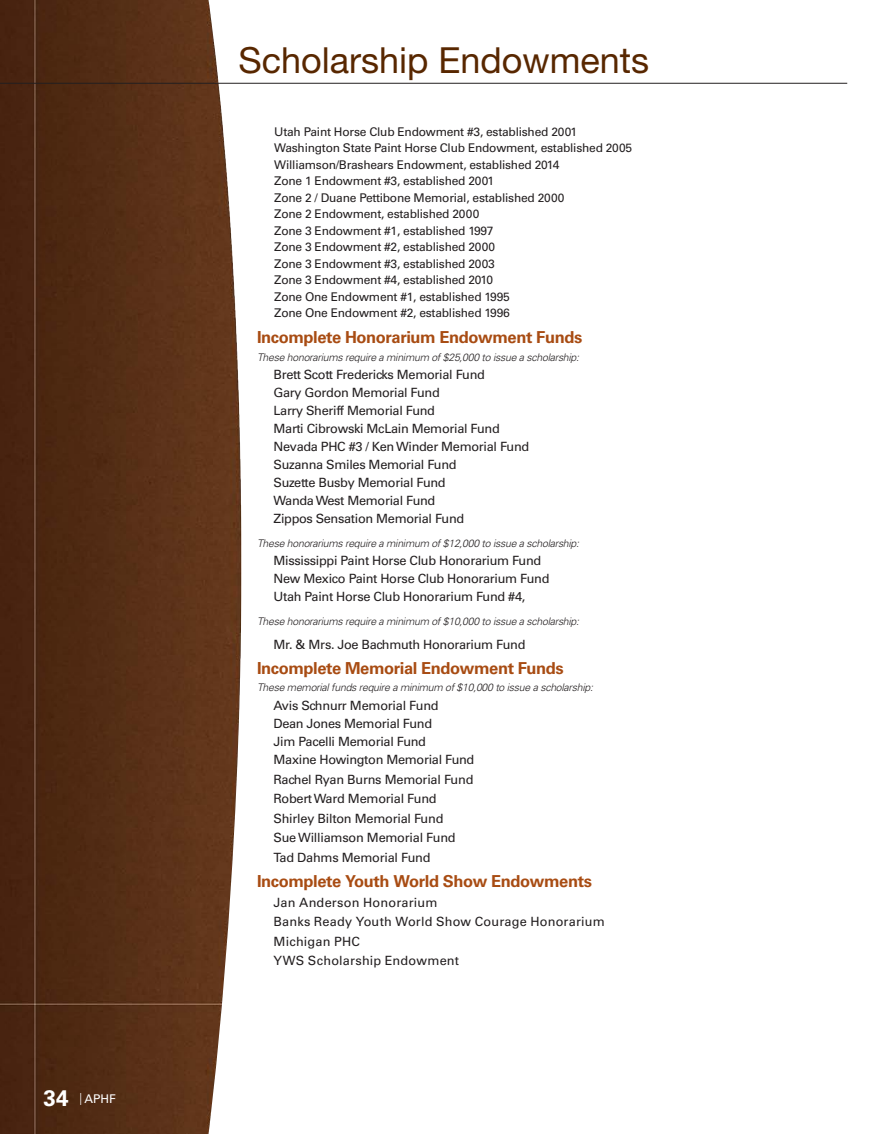
<style>
.page{position:relative;width:891px;height:1134px;background:#fff}
.page>*{position:absolute;margin:0;border:0;box-sizing:border-box;transform-origin:0 0}
._2012PageSection{font:36px "Helvetica Neue";color:#582700}
.t1{font:700 22.5px "Univers";color:#fff}
.List_2{font:700 16.5px "Univers";letter-spacing:-.025em;color:#a84c13}
.List_2-2{font:12.75px "Univers";letter-spacing:-.025em;color:#231f20}
.List_2-3{font:12.75px "Univers";letter-spacing:.015em;color:#231f20}
.List_2-4{font:12.75px "Univers";letter-spacing:.01em;color:#231f20}
._2011AR_Body_Copy{font:12px "Univers";letter-spacing:-.02em;color:#231f20}
.t2{font:12px "Univers";color:#fff;scale:.65 1}
.List_2-5{font:italic 300 10.5px "Univers";letter-spacing:-.025em;color:#231f20}
</style>
<div class="page">
<img style="left:0;top:0;width:242px;height:1134px">
<hr style="left:0;top:83px;width:847px;height:1px;background:#231f20">
<h2 class="t1" style="left:44px;top:1085px;width:27px">34</h2>
<p class="t2" style="left:80px;top:1092px;width:57px">| APHF</p>
<p class="_2012PageSection" style="left:238px;top:39px;width:412px">Scholarship Endowments</p>
<p class="_2011AR_Body_Copy" style="left:274px;top:125px;width:304px">Utah Paint Horse Club Endowment #3, established 2001</p>
<p class="_2011AR_Body_Copy" style="left:274px;top:141px;width:360px">Washington State Paint Horse Club Endowment, established 2005</p>
<p class="_2011AR_Body_Copy" style="left:274px;top:158px;width:287px">Williamson/Brashears Endowment, established 2014</p>
<p class="_2011AR_Body_Copy" style="left:274px;top:174px;width:221px">Zone 1 Endowment #3, established 2001</p>
<p class="_2011AR_Body_Copy" style="left:274px;top:191px;width:292px">Zone 2 / Duane Pettibone Memorial, established 2000</p>
<p class="_2011AR_Body_Copy" style="left:274px;top:207px;width:207px">Zone 2 Endowment, established 2000</p>
<p class="_2011AR_Body_Copy" style="left:274px;top:224px;width:221px">Zone 3 Endowment #1, established 1997</p>
<p class="_2011AR_Body_Copy" style="left:274px;top:240px;width:223px">Zone 3 Endowment #2, established 2000</p>
<p class="_2011AR_Body_Copy" style="left:274px;top:257px;width:222px">Zone 3 Endowment #3, established 2003</p>
<p class="_2011AR_Body_Copy" style="left:274px;top:273px;width:220px">Zone 3 Endowment #4, established 2010</p>
<p class="_2011AR_Body_Copy" style="left:274px;top:290px;width:237px">Zone One Endowment #1, established 1995</p>
<p class="_2011AR_Body_Copy" style="left:274px;top:306px;width:237px">Zone One Endowment #2, established 1996</p>
<p class="List_2" style="left:257px;top:327px;width:327px">Incomplete Honorarium Endowment Funds</p>
<p class="List_2-5" style="left:257px;top:351px;width:324px">These honorariums require a minimum of $25,000 to issue a scholarship:</p>
<p class="List_2-2" style="left:274px;top:367px;width:213px">Brett Scott Fredericks Memorial Fund</p>
<p class="List_2-2" style="left:274px;top:385px;width:168px">Gary Gordon Memorial Fund</p>
<p class="List_2-2" style="left:274px;top:403px;width:163px">Larry Sheriff Memorial Fund</p>
<p class="List_2-2" style="left:274px;top:421px;width:228px">Marti Cibrowski McLain Memorial Fund</p>
<p class="List_2-2" style="left:274px;top:439px;width:257px">Nevada PHC #3 / Ken Winder Memorial Fund</p>
<p class="List_2-2" style="left:274px;top:457px;width:185px">Suzanna Smiles Memorial Fund</p>
<p class="List_2-2" style="left:274px;top:475px;width:174px">Suzette Busby Memorial Fund</p>
<p class="List_2-2" style="left:274px;top:493px;width:163px">Wanda West Memorial Fund</p>
<p class="List_2-2" style="left:274px;top:511px;width:192px">Zippos Sensation Memorial Fund</p>
<p class="List_2-5" style="left:257px;top:537px;width:324px">These honorariums require a minimum of $12,000 to issue a scholarship:</p>
<p class="List_2-2" style="left:274px;top:553px;width:269px">Mississippi Paint Horse Club Honorarium Fund</p>
<p class="List_2-2" style="left:274px;top:571px;width:277px">New Mexico Paint Horse Club Honorarium Fund</p>
<p class="List_2-2" style="left:274px;top:589px;width:253px">Utah Paint Horse Club Honorarium Fund #4,</p>
<p class="List_2-5" style="left:257px;top:615px;width:324px">These honorariums require a minimum of $10,000 to issue a scholarship:</p>
<p class="List_2-2" style="left:274px;top:637px;width:253px">Mr. &amp; Mrs. Joe Bachmuth Honorarium Fund</p>
<p class="List_2" style="left:257px;top:659px;width:308px">Incomplete Memorial Endowment Funds</p>
<p class="List_2-5" style="left:257px;top:681px;width:337px">These memorial funds require a minimum of $10,000 to issue a scholarship:</p>
<p class="List_2-2" style="left:274px;top:698px;width:167px">Avis Schnurr Memorial Fund</p>
<p class="List_2-2" style="left:274px;top:716px;width:160px">Dean Jones Memorial Fund</p>
<p class="List_2-2" style="left:274px;top:734px;width:154px">Jim Pacelli Memorial Fund</p>
<p class="List_2-2" style="left:274px;top:752px;width:202px">Maxine Howington Memorial Fund</p>
<p class="List_2-2" style="left:274px;top:772px;width:201px">Rachel Ryan Burns Memorial Fund</p>
<p class="List_2-2" style="left:274px;top:791px;width:165px">Robert Ward Memorial Fund</p>
<p class="List_2-2" style="left:274px;top:811px;width:171px">Shirley Bilton Memorial Fund</p>
<p class="List_2-2" style="left:274px;top:830px;width:184px">Sue Williamson Memorial Fund</p>
<p class="List_2-2" style="left:274px;top:850px;width:159px">Tad Dahms Memorial Fund</p>
<p class="List_2" style="left:257px;top:872px;width:336px">Incomplete Youth World Show Endowments</p>
<p class="List_2-3" style="left:274px;top:895px;width:165px">Jan Anderson Honorarium</p>
<p class="List_2-3" style="left:274px;top:914px;width:333px">Banks Ready Youth World Show Courage Honorarium</p>
<p class="List_2-4" style="left:274px;top:934px;width:88px">Michigan PHC</p>
<p class="List_2-3" style="left:274px;top:953px;width:187px">YWS Scholarship Endowment</p>
</div>
